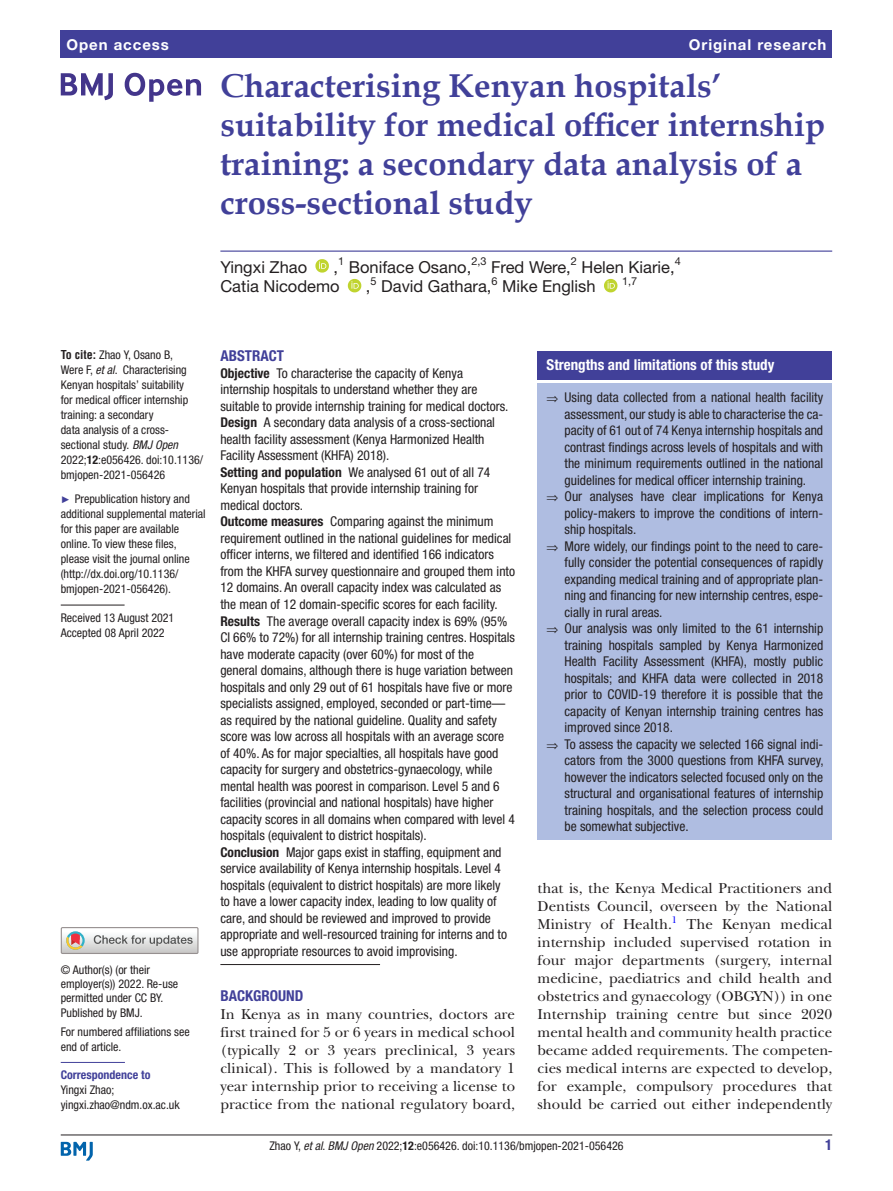
<style>
.page{position:relative;width:893px;height:1191px;background:#fff}
.page>*{position:absolute;margin:0;border:0;box-sizing:border-box;transform-origin:0 0}
.t1{font:700 33px/39px "Book Antiqua";color:#414099}
.t2{font:16.5px "Helvetica Neue LT Std";color:#231f20}
.t3{font:15px/18px "New Baskerville";color:#231f20;text-align:justify}
.t4{font:700 condensed 15px "Helvetica Neue LT Std";color:#fff}
.t5{font:700 15px "Helvetica Neue LT Std";letter-spacing:.065em;color:#fff}
.t6{font:700 condensed 15px "Helvetica Neue LT Std";color:#414099}
.t7{font:condensed 13.5px/16.5px "Helvetica Neue LT Std";color:#231f20}
.t8{font:condensed 12px/15px "Helvetica Neue LT Std";color:#231f20}
.t9{font:700 condensed 12px "Helvetica Neue LT Std";color:#414099}
.t10{font:10.95px "Helvetica Neue LT Std";color:#231f20}
.s1{font-family:"Helvetica LT Std";font-weight:700}
.s2{font-style:italic}
.s3{font-weight:700}
.s4{font-family:"Arial";font-stretch:normal;font-size:9.75px;color:#414099}
</style>
<div class="page">
<hr style="left:61px;top:1134px;width:771px;height:1px;background:#231f20">
<svg style="left:61px;top:1141px;width:32px;height:19px"></svg>
<div style="left:61px;top:31px;width:771px;height:27px;background:#414099"></div>
<hr style="left:220px;top:250px;width:612px;height:2px;background:#414099">
<svg style="left:315px;top:259px;width:14px;height:14px"></svg>
<svg style="left:348px;top:279px;width:13px;height:13px"></svg>
<svg style="left:604px;top:279px;width:13px;height:13px"></svg>
<hr style="left:61px;top:604px;width:64px;height:1px;background:#231f20">
<hr style="left:61px;top:1062px;width:64px;height:1px;background:#414099">
<svg style="left:61px;top:73px;width:52px;height:27px"></svg>
<svg style="left:125px;top:73px;width:76px;height:29px"></svg>
<div style="left:61px;top:927px;width:138px;height:27px;border:1px solid #969090"></div>
<svg style="left:61px;top:927px;width:137px;height:26px"></svg>
<hr style="left:220px;top:964px;width:160px;height:1px;background:#231f20">
<div style="left:538px;top:351px;width:294px;height:28px;background:#414099"></div>
<div style="left:538px;top:383px;width:294px;height:457px;background:#afbde1"></div>
<p class="t5" style="left:66px;top:35px;width:104px">Open access</p>
<p class="t5" style="left:689px;top:35px;width:139px">Original research</p>
<h1 class="t1" style="left:220px;top:66px;width:606px">Characterising Kenyan hospitals’ suitability for medical officer internship training: a secondary data analysis of a cross-sectional study</h1>
<p class="t2" style="left:220px;top:257px;width:88px">Yingxi Zhao</p>
<p class="t2" style="left:333px;top:257px;width:6px">,</p>
<p class="t10" style="left:338px;top:255px;width:8px">1</p>
<p class="t2" style="left:349px;top:257px;width:124px">Boniface Osano,</p>
<p class="t10" style="left:471px;top:255px;width:17px">2,3</p>
<p class="t2" style="left:491px;top:257px;width:81px">Fred Were,</p>
<p class="t10" style="left:571px;top:255px;width:8px">2</p>
<p class="t2" style="left:581px;top:257px;width:95px">Helen Kiarie,</p>
<p class="t10" style="left:675px;top:255px;width:8px">4</p>
<p class="t10" style="left:370px;top:274px;width:8px">5</p>
<p class="t2" style="left:381px;top:277px;width:112px">David Gathara,</p>
<p class="t10" style="left:491px;top:274px;width:8px">6</p>
<p class="t2" style="left:502px;top:277px;width:95px">Mike English</p>
<p class="t10" style="left:622px;top:274px;width:17px">1,7</p>
<p class="t2" style="left:220px;top:277px;width:121px">Catia Nicodemo</p>
<p class="t2" style="left:366px;top:277px;width:6px">,</p>
<p class="t8" style="left:61px;top:347px;width:144px"><span class="s1">To cite:</span> Zhao Y, Osano B,<br>Were F, <span class="s2">et al</span>. Characterising<br>Kenyan hospitals’ suitability<br>for medical officer internship training: a secondary<br>data analysis of a cross&shy;sectional study. <span class="s2">BMJ Open<br></span>2022;<span class="s3">12</span>:e056426. doi:10.1136/ bmjopen-2021-056426</p>
<p class="t8" style="left:61px;top:491px;width:146px"><span class="s4">►</span> Prepublication history and additional supplemental material for this paper are available online. To view these files, please visit the journal online (http://dx.doi.org/10.1136/ bmjopen-2021-056426).</p>
<p class="t8" style="left:61px;top:610px;width:115px">Received 13 August 2021<br>Accepted 08 April 2022</p>
<p class="t8" style="left:61px;top:962px;width:119px;line-height:14.4px">© Author(s) (or their employer(s)) 2022. Re-use permitted under CC BY.<br>Published by BMJ.</p>
<p class="t8" style="left:61px;top:1024px;width:130px">For numbered affiliations see end of article.</p>
<p class="t9" style="left:61px;top:1067px;width:91px">Correspondence to</p>
<p class="t8" style="left:61px;top:1082px;width:121px">Yingxi Zhao; yingxi.zhao@ndm.ox.ac.uk</p>
<p class="t6" style="left:220px;top:347px;width:65px">ABSTRACT</p>
<p class="t7" style="left:220px;top:365px;width:296px"><span class="s3">Objective</span> To characterise the capacity of Kenya internship hospitals to understand whether they are suitable to provide internship training for medical doctors.<br><span class="s3">Design</span> A secondary data analysis of a cross-sectional health facility assessment (Kenya Harmonized Health Facility Assessment (KHFA) 2018).<br><span class="s3">Setting and population</span> We analysed 61 out of all 74<br>Kenyan hospitals that provide internship training for medical doctors.<br><span class="s3">Outcome measures</span> Comparing against the minimum requirement outlined in the national guidelines for medical officer interns, we filtered and identified 166 indicators from the KHFA survey questionnaire and grouped them into 12 domains. An overall capacity index was calculated as the mean of 12 domain-specific scores for each facility.<br><span class="s3">Results</span> The average overall capacity index is 69% (95% CI 66% to 72%) for all internship training centres. Hospitals have moderate capacity (over 60%) for most of the<br>general domains, although there is huge variation between hospitals and only 29 out of 61 hospitals have five or more specialists assigned, employed, seconded or part-time— as required by the national guideline. Quality and safety score was low across all hospitals with an average score of 40%. As for major specialties, all hospitals have good capacity for surgery and obstetrics-gynaecology, while mental health was poorest in comparison. Level 5 and 6 facilities (provincial and national hospitals) have higher capacity scores in all domains when compared with level 4 hospitals (equivalent to district hospitals).<br><span class="s3">Conclusion</span> Major gaps exist in staffing, equipment and service availability of Kenya internship hospitals. Level 4 hospitals (equivalent to district hospitals) are more likely<br>to have a lower capacity index, leading to low quality of care, and should be reviewed and improved to provide appropriate and well-resourced training for interns and to use appropriate resources to avoid improvising.</p>
<p class="t6" style="left:220px;top:987px;width:85px">BACKGROUND</p>
<p class="t3" style="left:220px;top:1005px;width:296px">In Kenya as in many countries, doctors are first trained for 5 or 6 years in medical school (typically 2 or 3 years preclinical, 3 years clinical). This is followed by a mandatory 1 year internship prior to receiving a license to practice from the national regulatory board,</p>
<p class="t4" style="left:547px;top:356px;width:229px">Strengths and limitations of this study</p>
<p class="t7" style="left:547px;top:389px;width:278px">⇒ Using data collected from a national health facility</p>
<p class="t7" style="left:565px;top:405px;width:260px">assessment, our study is able to characterise the ca-</p>
<p class="t7" style="left:565px;top:422px;width:260px">pacity of 61 out of 74 Kenya internship hospitals and</p>
<p class="t7" style="left:565px;top:438px;width:260px">contrast findings across levels of hospitals and with</p>
<p class="t7" style="left:565px;top:455px;width:260px">the minimum requirements outlined in the national</p>
<p class="t7" style="left:565px;top:471px;width:243px">guidelines for medical officer internship training.</p>
<p class="t7" style="left:547px;top:488px;width:278px">⇒ Our analyses have clear implications for Kenya</p>
<p class="t7" style="left:565px;top:504px;width:260px">policy-makers to improve the conditions of intern-</p>
<p class="t7" style="left:565px;top:521px;width:73px">ship hospitals.</p>
<p class="t7" style="left:547px;top:537px;width:278px">⇒ More widely, our findings point to the need to care-</p>
<p class="t7" style="left:565px;top:554px;width:260px">fully consider the potential consequences of rapidly</p>
<p class="t7" style="left:565px;top:570px;width:260px">expanding medical training and of appropriate plan-</p>
<p class="t7" style="left:565px;top:587px;width:260px">ning and financing for new internship centres, espe-</p>
<p class="t7" style="left:565px;top:603px;width:99px">cially in rural areas.</p>
<p class="t7" style="left:547px;top:620px;width:278px">⇒ Our analysis was only limited to the 61 internship</p>
<p class="t7" style="left:565px;top:636px;width:260px">training hospitals sampled by Kenya Harmonized</p>
<p class="t7" style="left:565px;top:653px;width:260px">Health Facility Assessment (KHFA), mostly public</p>
<p class="t7" style="left:565px;top:669px;width:260px">hospitals; and KHFA data were collected in 2018</p>
<p class="t7" style="left:565px;top:686px;width:260px">prior to COVID-19 therefore it is possible that the</p>
<p class="t7" style="left:565px;top:702px;width:260px">capacity of Kenyan internship training centres has</p>
<p class="t7" style="left:565px;top:719px;width:110px">improved since 2018.</p>
<p class="t7" style="left:547px;top:735px;width:278px">⇒ To assess the capacity we selected 166 signal indi-</p>
<p class="t7" style="left:565px;top:752px;width:261px">cators from the 3000 questions from KHFA survey,</p>
<p class="t7" style="left:565px;top:768px;width:260px">however the indicators selected focused only on the</p>
<p class="t7" style="left:565px;top:785px;width:260px">structural and organisational features of internship</p>
<p class="t7" style="left:565px;top:801px;width:260px">training hospitals, and the selection process could</p>
<p class="t7" style="left:565px;top:818px;width:126px">be somewhat subjective.</p>
<p class="t3" style="left:538px;top:879px;width:296px">that is, the Kenya Medical Practitioners and Dentists Council, overseen by the National Ministry of Health.<sup>1</sup></p>
<p class="t3" style="left:538px;top:915px;width:296px;text-indent:149px">The Kenyan medical internship included supervised rotation in four major departments (surgery, internal medicine, paediatrics and child health and obstetrics and gynaecology (OBGYN)) in one Internship training centre but since 2020 mental health and community health practice became added requirements. The competen&shy;cies medical interns are expected to develop, for example, compulsory procedures that should be carried out either independently</p>
<p class="t8" style="left:269px;top:1137px;width:356px">Zhao Y, <span class="s2">et al</span>. <span class="s2">BMJ Open</span> 2022;<span class="s3">12</span>:e056426. doi:10.1136/bmjopen-2021-056426</p>
<p class="t6" style="left:825px;top:1135px;width:9px">1</p>
</div>
